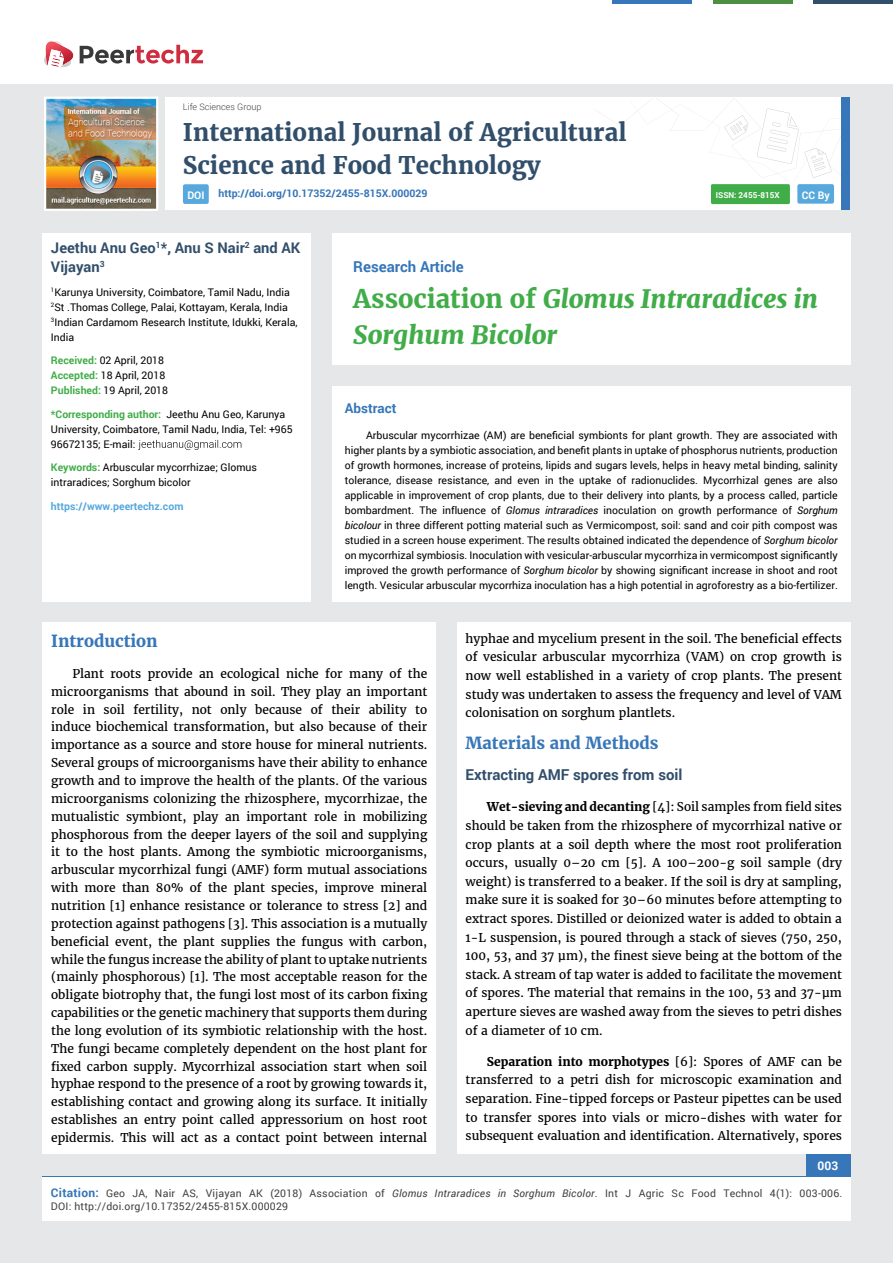
<style>
.page{position:relative;width:893px;height:1263px;background:#e6e7e8}
.page>*{position:absolute;margin:0;border:0;box-sizing:border-box;transform-origin:0 0}
.t1{font:italic 900 25.5px/36px "Merriweather";color:#41ad49}
.t2{font:700 24px/33px "Merriweather";color:#314e6b}
.t3{font:700 16.5px "Merriweather";color:#3676b9}
.t4{font:700 15px "Roboto";color:#314e6b}
.t5{font:700 15px "Roboto";color:#3676b9}
.t6{font:700 14.7px/19.5px "Roboto";color:#314e6b}
.t7{font:700 13.5px "Roboto";color:#3676b9}
.t8{font:12px/17.9px "Merriweather";color:#000;text-align:justify}
.t9{font:700 12px "Roboto";color:#fff}
.t10{font:10.5px/15px "Roboto";color:#000}
.t11{font:10.5px/13.5px "Roboto";letter-spacing:.02em;color:#414042}
.t12{font:700 10.5px "Roboto";color:#3676b9}
.t13{font:700 10.5px "Roboto";color:#56a8dd}
.t14{font:700 10.5px "Roboto";color:#fff}
.t15{font:300 9px "Roboto";color:#414042}
.t16{font:700 8.1px "Roboto";color:#fff}
.s1{font-weight:700;color:#41ad49}
.s2{font-weight:700;font-style:normal}
.s3{font-style:italic}
.s4{font-weight:700}
.s5{font-weight:700;font-size:12px;color:#3676b9}
</style>
<div class="page">
<div style="left:165px;top:98px;width:684px;height:112px;background:#fff"></div>
<svg style="left:596px;top:99px;width:245px;height:79px"></svg>
<div style="left:841px;top:98px;width:8px;height:112px;background:#3676b9"></div>
<img style="left:44px;top:97px;width:114px;height:114px">
<div style="left:0;top:0;width:893px;height:83px;background:#fff"></div>
<svg style="left:44px;top:41px;width:159px;height:27px"></svg>
<hr style="left:713px;top:0;width:79px;height:3px;background:#4d9041">
<hr style="left:612px;top:0;width:80px;height:3px;background:#3676b9">
<hr style="left:813px;top:0;width:80px;height:3px;background:#314e6b">
<div style="left:806px;top:1154px;width:44px;height:51px;background:#3676b9"></div>
<div style="left:711px;top:184px;width:79px;height:20px;background:#41ad49;border-radius:2px"></div>
<div style="left:797px;top:184px;width:37px;height:20px;background:#56a8dd;border-radius:2px"></div>
<div style="left:42px;top:1177px;width:809px;height:43px;background:#fff"></div>
<div style="left:183px;top:184px;width:26px;height:20px;background:#56a8dd;border-radius:2px"></div>
<div style="left:332px;top:386px;width:518px;height:215px;background:#fff"></div>
<div style="left:332px;top:233px;width:518px;height:132px;background:#fff"></div>
<div style="left:42px;top:233px;width:269px;height:368px;background:#fff"></div>
<svg style="left:138px;top:440px;width:103px;height:10px"></svg>
<div style="left:43px;top:623px;width:393px;height:531px;background:#fff"></div>
<div style="left:457px;top:623px;width:393px;height:531px;background:#fff"></div>
<p class="t15" style="left:183px;top:101px;width:80px">Life Sciences Group</p>
<h2 class="t2" style="left:183px;top:116px;width:445px">International Journal of Agricultural<br>Science and Food Technology</h2>
<p class="t14" style="left:187px;top:188px;width:19px">DOI</p>
<p class="t12" style="left:218px;top:186px;width:211px">http://doi.org/10.17352/2455-815X.000029</p>
<p class="t16" style="left:716px;top:189px;width:66px">ISSN: 2455-815X</p>
<p class="t14" style="left:802px;top:188px;width:29px">CC By</p>
<p class="t6" style="left:51px;top:237px;width:251px">Jeethu Anu Geo<sup>1</sup>*, Anu S Nair<sup>2</sup> and AK<br>Vijayan<sup>3</sup></p>
<p class="t10" style="left:51px;top:284px;width:248px"><sup>1</sup>Karunya University, Coimbatore, Tamil Nadu, India <sup>2</sup>St .Thomas College, Palai, Kottayam, Kerala, India <sup>3</sup>Indian Cardamom Research Institute, Idukki, Kerala, India</p>
<p class="t10" style="left:51px;top:353px;width:119px"><span class="s1">Received:</span> 02 April, 2018<br><span class="s1">Accepted:</span> 18 April, 2018<br><span class="s1">Published:</span> 19 April, 2018</p>
<p class="t10" style="left:51px;top:406px;width:243px"><span class="s1">*Corresponding author:</span> Jeethu Anu Geo, Karunya<br>University, Coimbatore, Tamil Nadu, India, Tel: +965<br>96672135; E-mail:</p>
<p class="t10" style="left:51px;top:460px;width:208px"><span class="s1">Keywords:</span> Arbuscular mycorrhizae; Glomus intraradices; Sorghum bicolor</p>
<p class="t13" style="left:51px;top:499px;width:134px">https://www.peertechz.com</p>
<p class="t5" style="left:353px;top:256px;width:112px">Research Article</p>
<h1 class="t1" style="left:353px;top:280px;width:466px"><span class="s2">Association of</span> Glomus Intraradices in<br>Sorghum Bicolor</h1>
<p class="t7" style="left:345px;top:399px;width:53px">Abstract</p>
<p class="t10" style="left:345px;top:427px;width:494px;text-align:justify;text-indent:21px">Arbuscular mycorrhizae (AM) are beneficial symbionts for plant growth. They are associated with higher plants by a symbiotic association, and benefit plants in uptake of phosphorus nutrients, production of growth hormones, increase of proteins, lipids and sugars levels, helps in heavy metal binding, salinity tolerance, disease resistance, and even in the uptake of radionuclides. Mycorrhizal genes are also applicable in improvement of crop plants, due to their delivery into plants, by a process called, particle bombardment. The influence of <span class="s3">Glomus intraradices</span> inoculation on growth performance of <span class="s3">Sorghum bicolour</span> in three different potting material such as Vermicompost, soil: sand and coir pith compost was studied in a screen house experiment. The results obtained indicated the dependence of <span class="s3">Sorghum bicolor </span>on mycorrhizal symbiosis. Inoculation with vesicular-arbuscular mycorrhiza in vermicompost significantly improved the growth performance of <span class="s3">Sorghum bicolor</span> by showing significant increase in shoot and root length. Vesicular arbuscular mycorrhiza inoculation has a high potential in agroforestry as a bio-fertilizer.</p>
<h3 class="t3" style="left:51px;top:631px;width:108px">Introduction</h3>
<p class="t8" style="left:51px;top:665px;width:378px;text-indent:21px">Plant roots provide an ecological niche for many of the microorganisms that abound in soil. They play an important role in soil fertility, not only because of their ability to induce biochemical transformation, but also because of their importance as a source and store house for mineral nutrients.<br>Several groups of microorganisms have their ability to enhance growth and to improve the health of the plants. Of the various microorganisms colonizing the rhizosphere, mycorrhizae, the mutualistic symbiont, play an important role in mobilizing phosphorous from the deeper layers of the soil and supplying it to the host plants. Among the symbiotic microorganisms, arbuscular mycorrhizal fungi (AMF) form mutual associations with more than 80% of the plant species, improve mineral nutrition [1] enhance resistance or tolerance to stress [2] and protection against pathogens [3]. This association is a mutually beneficial event, the plant supplies the fungus with carbon, while the fungus increase the ability of plant to uptake nutrients (mainly phosphorous) [1]. The most acceptable reason for the obligate biotrophy that, the fungi lost most of its carbon fixing capabilities or the genetic machinery that supports them during the long evolution of its symbiotic relationship with the host.<br>The fungi became completely dependent on the host plant for fixed carbon supply. Mycorrhizal association start when soil hyphae respond to the presence of a root by growing towards it, establishing contact and growing along its surface. It initially establishes an entry point called appressorium on host root epidermis. This will act as a contact point between internal</p>
<p class="t8" style="left:466px;top:629px;width:378px;line-height:18.6px">hyphae and mycelium present in the soil. The beneficial effects of vesicular arbuscular mycorrhiza (VAM) on crop growth is now well established in a variety of crop plants. The present study was undertaken to assess the frequency and level of VAM colonisation on sorghum plantlets.</p>
<h3 class="t3" style="left:466px;top:732px;width:195px">Materials and Methods</h3>
<p class="t4" style="left:466px;top:764px;width:218px">Extracting AMF spores from soil</p>
<p class="t8" style="left:466px;top:798px;width:378px;line-height:18.6px;text-indent:21px"><span class="s4">Wet-sieving and decanting</span> [4]: Soil samples from field sites should be taken from the rhizosphere of mycorrhizal native or crop plants at a soil depth where the most root proliferation occurs, usually 0–20 cm [5]. A 100–200-g soil sample (dry weight) is transferred to a beaker. If the soil is dry at sampling, make sure it is soaked for 30–60 minutes before attempting to extract spores. Distilled or deionized water is added to obtain a 1-L suspension, is poured through a stack of sieves (750, 250, 100, 53, and 37 μm), the finest sieve being at the bottom of the stack. A stream of tap water is added to facilitate the movement of spores. The material that remains in the 100, 53 and 37-μm aperture sieves are washed away from the sieves to petri dishes of a diameter of 10 cm.</p>
<p class="t8" style="left:466px;top:1052px;width:378px;line-height:18.6px;text-indent:21px"><span class="s4">Separation into morphotypes</span> [6]: Spores of AMF can be transferred to a petri dish for microscopic examination and separation. Fine-tipped forceps or Pasteur pipettes can be used to transfer spores into vials or micro-dishes with water for subsequent evaluation and identification. Alternatively, spores</p>
<p class="t9" style="left:817px;top:1158px;width:22px">003</p>
<p class="t11" style="left:51px;top:1186px;width:793px"><span class="s5">Citation:</span> Geo JA, Nair AS, Vijayan AK (2018) Association of <span class="s3">Glomus Intraradices in Sorghum Bicolor</span>. Int J Agric Sc Food Technol 4(1): 003-006.<br>DOI: http://doi.org/10.17352/2455-815X.000029</p>
</div>
